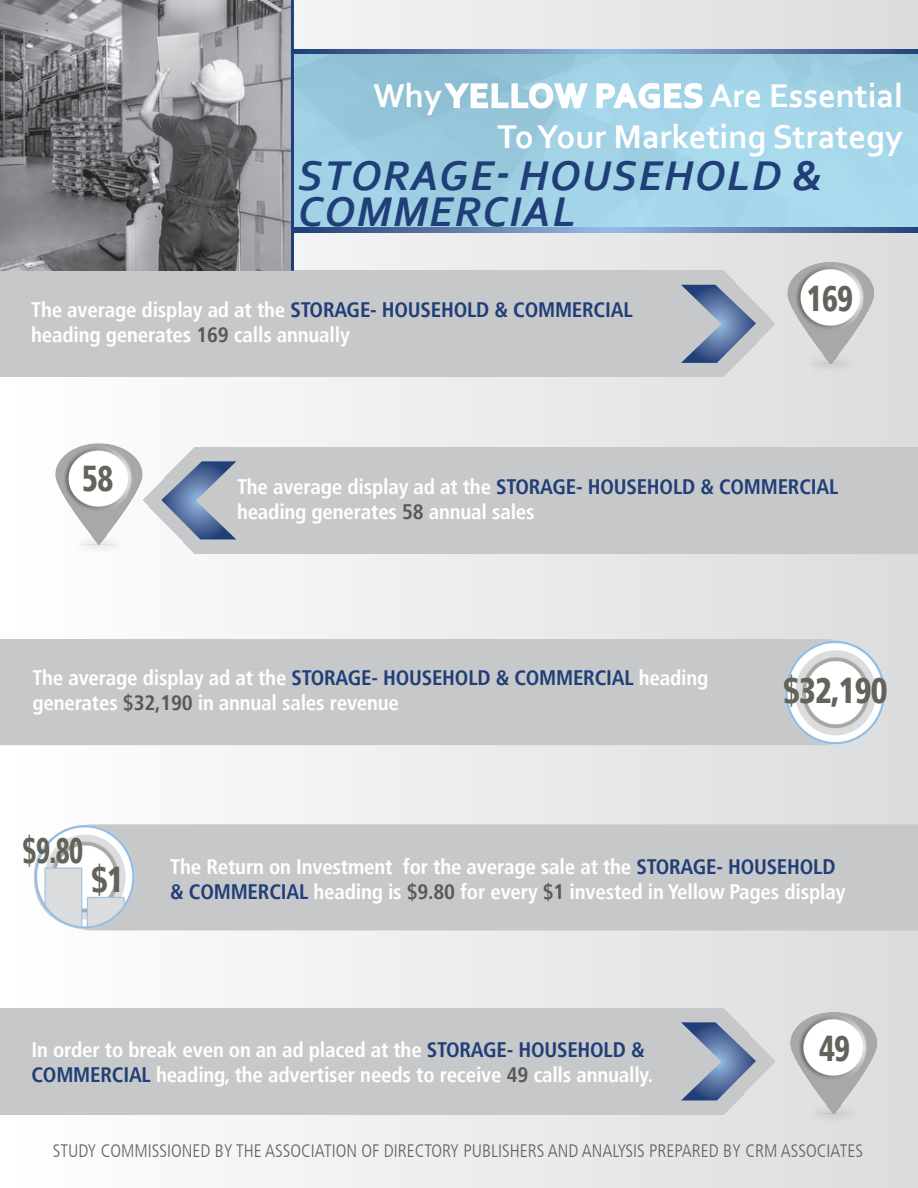
<style>
.page{position:relative;width:918px;height:1188px;background:#fff}
.page>*{position:absolute;margin:0;border:0;box-sizing:border-box;transform-origin:0 0}
.t1{font:italic 700 43.5px/36px "Corbel";letter-spacing:.04em;color:#203e77}
.t2{font:900 condensed 36px "Frutiger LT";letter-spacing:-.025em;color:#63635b;scale:.9 1}
.t3{font:900 condensed 36px "Frutiger LT";letter-spacing:-.025em;color:#63635b;scale:.85 1}
.t4{font:900 condensed 36px "Frutiger LT";letter-spacing:-.025em;color:#63635b;scale:.75 1}
.t5{font:700 34.5px/41.4px "Corbel";color:#fff;text-align:right}
.t6{font:700 condensed 21px/25.2px "Frutiger LT";letter-spacing:-.01em;color:#fff}
.t7{font:300 condensed 18px "Frutiger LT";color:#63635b}
.s1{color:#203e77}
.s2{color:#57585a}
</style>
<div class="page">
<div style="left:1px;top:1px;width:916px;height:1186px;background:linear-gradient(to right,#fffefe,#dbdcde)"></div>
<svg style="left:294px;top:54px;width:624px;height:174px;background:#9ecfe3"></svg>
<img style="left:770px;top:248px;width:148px;height:146px">
<div style="left:0;top:639px;width:770px;height:106px;background:#c7c8ca"></div>
<img style="left:34px;top:429px;width:117px;height:131px">
<img style="left:778px;top:1006px;width:117px;height:126px">
<img style="left:770px;top:619px;width:121px;height:134px">
<div style="left:143px;top:824px;width:775px;height:106px;background:#c7c8ca"></div>
<img style="left:27px;top:815px;width:116px;height:125px">
<svg style="left:294px;top:49px;width:624px;height:5px;background:#5f7cab"></svg>
<svg style="left:294px;top:228px;width:624px;height:4px;background:#5f7cab"></svg>
<div style="left:0;top:271px;width:775px;height:106px;background:#c7c8ca"></div>
<svg style="left:681px;top:285px;width:75px;height:78px;background:#919fb6"></svg>
<div style="left:143px;top:447px;width:775px;height:106px;background:#c7c8ca"></div>
<svg style="left:161px;top:461px;width:75px;height:78px;background:#93a0b8"></svg>
<div style="left:0;top:1008px;width:775px;height:107px;background:#c7c8ca"></div>
<svg style="left:681px;top:1022px;width:75px;height:78px;background:#929fb7"></svg>
<svg style="left:442px;top:81px;width:147px;height:29px"></svg>
<svg style="left:595px;top:76px;width:109px;height:34px"></svg>
<img style="left:0;top:0;width:291px;height:271px">
<hr style="left:291px;top:0;width:3px;height:271px;background:#203e77">
<h3 class="t5" style="left:373px;top:74px;width:531px">Why Yellow Pages Are Essential<br>To Your Marketing Strategy</h3>
<h1 class="t1" style="left:298px;top:157px;width:526px">STORAGE- HOUSEHOLD &amp;<br>COMMERCIAL</h1>
<p class="t6" style="left:31px;top:297px;width:603px">The average display ad at the <span class="s1">Storage- Household &amp; Commercial </span>heading generates <span class="s2">169</span> calls annually</p>
<h2 class="t3" style="left:807px;top:277px;width:56px">169</h2>
<h2 class="t3" style="left:82px;top:457px;width:38px">58</h2>
<p class="t6" style="left:237px;top:474px;width:603px">The average display ad at the <span class="s1">Storage- Household &amp; Commercial </span>heading generates <span class="s2">58</span> annual sales</p>
<p class="t6" style="left:32px;top:665px;width:678px">The average display ad at the <span class="s1">Storage- Household &amp; Commercial</span> heading generates <span class="s2">$32,190</span> in annual sales revenue</p>
<h2 class="t2" style="left:783px;top:669px;width:118px">$32,190</h2>
<h2 class="t4" style="left:23px;top:829px;width:82px">$9.80</h2>
<h2 class="t2" style="left:91px;top:857px;width:38px">$1</h2>
<p class="t6" style="left:170px;top:854px;width:677px">The Return on Investment for the average sale at the <span class="s1">Storage- Household &amp; Commercial</span> heading is <span class="s2">$9.80</span> for every <span class="s2">$1</span> invested in Yellow Pages display</p>
<p class="t6" style="left:31px;top:1037px;width:623px">In order to break even on an ad placed at the <span class="s1">Storage- Household &amp;<br>Commercial</span> heading, the advertiser needs to receive <span class="s2">49</span> calls annually.</p>
<h2 class="t3" style="left:819px;top:1027px;width:38px">49</h2>
<p class="t7" style="left:53px;top:1140px;width:704px">STUDY COMMISSIONED BY THE ASSOCIATION OF DIRECTORY PUBLISHERS AND ANALYSIS PREPARED BY CRM</p>
<p class="t7" style="left:781px;top:1140px;width:82px">ASSOCIATES</p>
</div>
